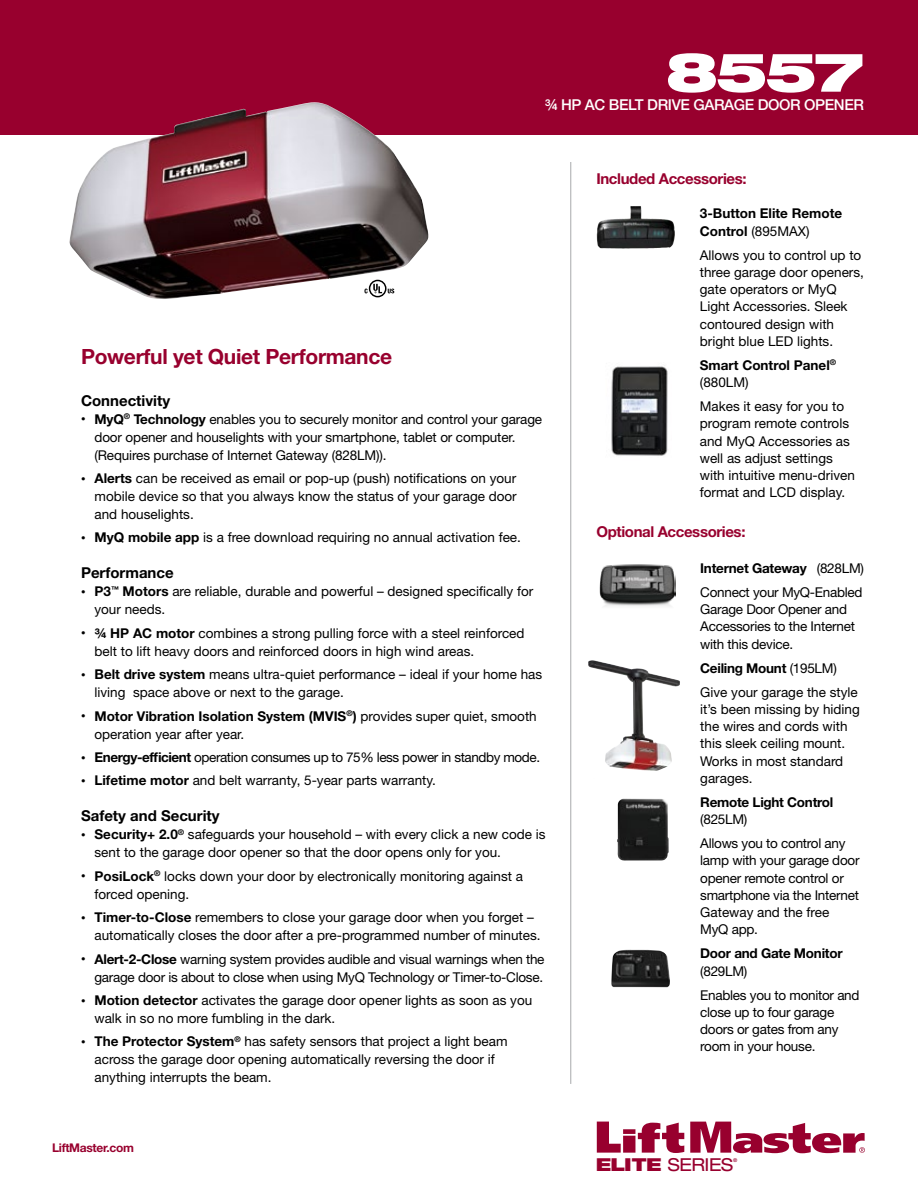
<style>
.page{position:relative;width:918px;height:1188px;background:#fff}
.page>*{position:absolute;margin:0;border:0;box-sizing:border-box;transform-origin:0 0}
.t1{font:900 expanded 54px "Helvetica Neue LT Std";color:#fff}
.t2{font:700 21px "Helvetica Neue LT Std";letter-spacing:-.015em;color:#98002e}
.t3{font:expanded 17.85px "Helvetica Neue LT Std";letter-spacing:-.025em;color:#98002e}
.t4{font:700 15px "Helvetica Neue LT Std";color:#000}
.t5{font:700 15px "Helvetica Neue LT Std";letter-spacing:-.025em;color:#98002e}
.t6{font:500 15px "Helvetica Neue LT Std";letter-spacing:-.025em;color:#fff}
.t7{font:13.5px/18px "Helvetica Neue LT Std";color:#000}
.t8{font:13.5px/17.2px "Helvetica Neue LT Std";letter-spacing:-.02em;color:#000}
.t9{font:13.5px "Helvetica Neue LT Std";letter-spacing:-.03em;color:#000}
.t10{font:700 13.5px/17.2px "Helvetica Neue LT Std";color:#000}
.t11{font:700 13.5px "Helvetica Neue LT Std";letter-spacing:-.02em;color:#000}
.t12{font:700 12px "Helvetica Neue LT Std";letter-spacing:-.025em;color:#98002e}
.t13{font:expanded 5.25px "Helvetica Neue LT Std";color:#98002e}
.s1{font-size:9px}
.s2{font-weight:700}
.s3{font-weight:400}
.s4{font-weight:900}
</style>
<div class="page">
<div style="left:0;top:0;width:918px;height:135px;background:#98002e"></div>
<svg style="left:597px;top:1122px;width:87px;height:31px"></svg>
<svg style="left:690px;top:1122px;width:175px;height:31px"></svg>
<img style="left:69px;top:102px;width:360px;height:197px">
<svg style="left:365px;top:280px;width:29px;height:17px"></svg>
<hr style="left:570px;top:162px;width:1px;height:922px;background:#a7a9ac">
<img style="left:611px;top:366px;width:57px;height:90px">
<img style="left:597px;top:206px;width:78px;height:43px">
<img style="left:599px;top:564px;width:77px;height:43px">
<img style="left:588px;top:660px;width:59px;height:110px">
<img style="left:611px;top:950px;width:59px;height:37px">
<img style="left:617px;top:799px;width:52px;height:62px">
<h1 class="t1" style="left:666px;top:37px;width:200px">8557</h1>
<p class="t6" style="left:545px;top:95px;width:320px">¾ HP AC BELT DRIVE GARAGE DOOR OPENER</p>
<h2 class="t2" style="left:81px;top:344px;width:313px">Powerful yet Quiet Performance</h2>
<p class="t4" style="left:81px;top:391px;width:91px">Connectivity</p>
<p class="t7" style="left:94px;top:410px;width:449px;text-indent:-13px"><span class="s1">•</span> <span class="s2">MyQ</span><sup>®</sup> <span class="s2">Technology</span> enables you to securely monitor and control your garage door opener and houselights with your smartphone, tablet or computer. (Requires purchase of Internet Gateway (828LM)).</p>
<p class="t7" style="left:94px;top:469px;width:424px;text-align:justify;text-indent:-14px"><span class="s1">•</span> <span class="s2">Alerts</span> can be received as email or pop-up (push) notifications on your mobile device so that you always know the status of your garage door and houselights.</p>
<p class="t7" style="left:81px;top:528px;width:441px"><span class="s1">•</span> <span class="s2">MyQ mobile app</span> is a free download requiring no annual activation fee.</p>
<p class="t4" style="left:81px;top:564px;width:94px">Performance</p>
<p class="t7" style="left:94px;top:582px;width:440px;text-indent:-13px"><span class="s1">•</span> <span class="s2">P3</span><sup>™</sup> <span class="s2">Motors</span> are reliable, durable and powerful – designed specifically for your needs.</p>
<p class="t7" style="left:94px;top:624px;width:432px;text-indent:-14px"><span class="s1">•</span> <span class="s2">¾ HP AC motor</span> combines a strong pulling force with a steel reinforced belt to lift heavy doors and reinforced doors in high wind areas.</p>
<p class="t7" style="left:94px;top:665px;width:449px;text-indent:-14px"><span class="s1">•</span> <span class="s2">Belt drive system</span> means ultra-quiet performance – ideal if your home has living space above or next to the garage.</p>
<p class="t7" style="left:95px;top:707px;width:444px;text-indent:-14px"><span class="s1">•</span> <span class="s2">Motor Vibration Isolation System (MVIS</span><sup>®</sup><span class="s2">)</span> provides super quiet, smooth operation year after year.</p>
<p class="t9" style="left:81px;top:749px;width:461px"><span class="s1">•</span> <span class="s2">Energy-efficient</span> operation consumes up to 75% less power in standby mode.</p>
<p class="t7" style="left:81px;top:771px;width:356px"><span class="s1">•</span> <span class="s2">Lifetime motor</span> and belt warranty, 5-year parts warranty.</p>
<p class="t4" style="left:81px;top:807px;width:140px">Safety and Security</p>
<p class="t7" style="left:95px;top:825px;width:453px;text-indent:-14px"><span class="s1">•</span> <span class="s2">Security+ 2.0</span><sup>®</sup> safeguards your household – with every click a new code is sent to the garage door opener so that the door opens only for you.</p>
<p class="t7" style="left:95px;top:867px;width:430px;text-indent:-14px"><span class="s1">•</span> <span class="s2">PosiLock</span><sup>®</sup> locks down your door by electronically monitoring against a forced opening.</p>
<p class="t7" style="left:94px;top:908px;width:448px;text-indent:-14px"><span class="s1">•</span> <span class="s2">Timer-to-Close</span> remembers to close your garage door when you forget – automatically closes the door after a pre-programmed number of minutes.</p>
<p class="t8" style="left:81px;top:950px;width:465px;line-height:18px;text-align:right"><span class="s1">•</span> <span class="s2">Alert-2-Close</span> warning system provides audible and visual warnings when the garage door is about to close when using MyQ Technology or Timer-to-Close.</p>
<p class="t7" style="left:94px;top:991px;width:439px;text-indent:-14px"><span class="s1">•</span> <span class="s2">Motion detector</span> activates the garage door opener lights as soon as you walk in so no more fumbling in the dark.</p>
<p class="t7" style="left:95px;top:1032px;width:415px;text-indent:-14px"><span class="s1">•</span> <span class="s2">The Protector System</span><sup>®</sup> has safety sensors that project a light beam across the garage door opening automatically reversing the door if anything interrupts the beam.</p>
<p class="t12" style="left:52px;top:1141px;width:83px">LiftMaster.com</p>
<p class="t5" style="left:596px;top:169px;width:152px">Included Accessories:</p>
<p class="t10" style="left:700px;top:205px;width:144px">3-Button Elite Remote<br>Control <span class="s3">(895MAX)</span></p>
<p class="t7" style="left:700px;top:246px;width:166px;line-height:17.2px">Allows you to control up to three garage door openers, gate operators or MyQ<br>Light Accessories. Sleek contoured design with bright blue LED lights.</p>
<p class="t10" style="left:700px;top:356px;width:138px">Smart Control Panel<sup>® </sup><span class="s3">(880LM)</span></p>
<p class="t7" style="left:700px;top:398px;width:157px;line-height:17.2px">Makes it easy for you to program remote controls and MyQ Accessories as well as adjust settings with intuitive menu-driven format and LCD display.</p>
<p class="t5" style="left:596px;top:522px;width:151px">Optional Accessories:</p>
<p class="t8" style="left:700px;top:556px;width:165px;line-height:24px"><span class="s2">Internet Gateway</span> (828LM)<br>Connect your MyQ-Enabled</p>
<p class="t8" style="left:700px;top:600px;width:156px">Garage Door Opener and<br>Accessories to the Internet with this device.</p>
<p class="t7" style="left:700px;top:656px;width:159px;line-height:24px"><span class="s2">Ceiling Mount</span> (195LM)<br>Give your garage the style</p>
<p class="t7" style="left:700px;top:700px;width:161px;line-height:17.2px">it’s been missing by hiding the wires and cords with this sleek ceiling mount.<br>Works in most standard garages.</p>
<p class="t11" style="left:700px;top:794px;width:135px">Remote Light Control</p>
<p class="t8" style="left:700px;top:807px;width:147px;line-height:24px">(825LM)<br>Allows you to control any</p>
<p class="t8" style="left:700px;top:852px;width:161px">lamp with your garage door opener remote control or smartphone via the Internet<br>Gateway and the free<br>MyQ app.</p>
<p class="t11" style="left:700px;top:945px;width:144px">Door and Gate Monitor</p>
<p class="t8" style="left:700px;top:959px;width:161px;line-height:24px">(829LM)<br>Enables you to monitor and</p>
<p class="t8" style="left:700px;top:1003px;width:140px">close up to four garage doors or gates from any room in your house.</p>
<h3 class="t3" style="left:596px;top:1153px;width:139px"><span class="s4">ELITE</span> SERIES</h3>
<p class="t13" style="left:733px;top:1156px;width:6px">®</p>
</div>
